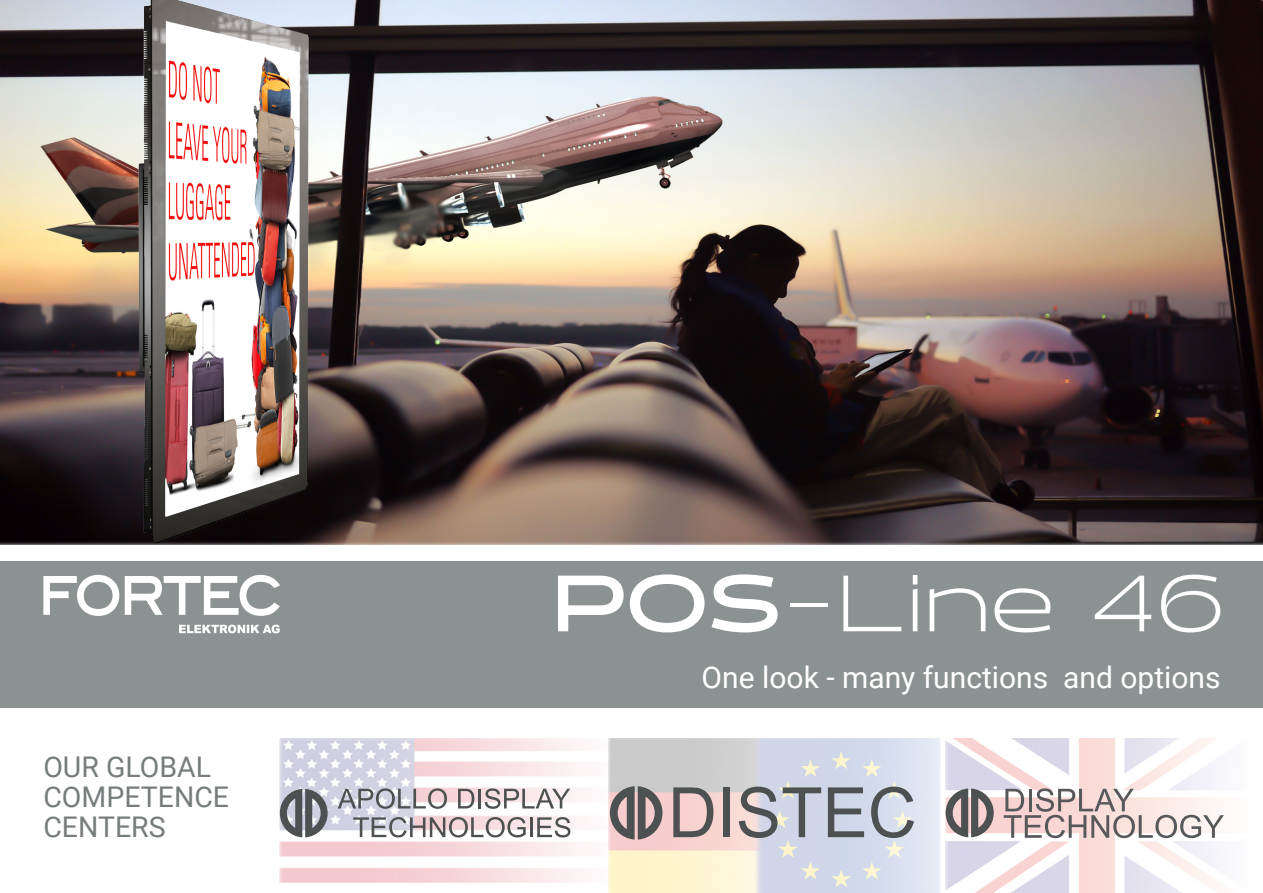
<style>
.page{position:relative;width:1263px;height:893px;background:#fff}
.page>*{position:absolute;margin:0;border:0;box-sizing:border-box;transform-origin:0 0}
.t1{font:300 79.5px "Halogen";color:#fff}
.t2{font:30px "Roboto";color:#fff}
.t3{font:28.5px "Roboto";color:#777c7d}
.s1{font-weight:700}
</style>
<div class="page">
<div style="left:0;top:561px;width:1263px;height:146px;background:#8c9191"></div>
<svg style="left:179px;top:625px;width:101px;height:8px"></svg>
<svg style="left:43px;top:575px;width:237px;height:41px"></svg>
<img style="left:279px;top:739px;width:941px;height:154px">
<svg style="left:1004px;top:788px;width:220px;height:50px"></svg>
<svg style="left:946px;top:788px;width:48px;height:49px"></svg>
<svg style="left:338px;top:788px;width:109px;height:21px"></svg>
<svg style="left:458px;top:789px;width:16px;height:19px"></svg>
<hr style="left:478px;top:789px;width:3px;height:19px;background:#4e5151">
<svg style="left:485px;top:788px;width:85px;height:21px"></svg>
<svg style="left:353px;top:817px;width:173px;height:20px"></svg>
<hr style="left:530px;top:817px;width:3px;height:20px;background:#4e5151">
<svg style="left:537px;top:817px;width:33px;height:20px"></svg>
<svg style="left:280px;top:789px;width:48px;height:48px"></svg>
<svg style="left:610px;top:786px;width:52px;height:53px"></svg>
<svg style="left:673px;top:787px;width:40px;height:50px"></svg>
<div style="left:723px;top:787px;width:7px;height:50px;background:#4e5151"></div>
<svg style="left:739px;top:787px;width:38px;height:51px"></svg>
<svg style="left:783px;top:787px;width:38px;height:50px"></svg>
<svg style="left:828px;top:787px;width:36px;height:50px"></svg>
<svg style="left:871px;top:787px;width:43px;height:51px"></svg>
<img style="left:0;top:0;width:1263px;height:544px">
<img style="left:121px;top:0;width:204px;height:545px">
<p class="t3" style="left:43px;top:747px;width:169px">OUR GLOBAL</p>
<p class="t3" style="left:43px;top:777px;width:187px">COMPETENCE</p>
<p class="t3" style="left:43px;top:807px;width:124px">CENTERS</p>
<p class="t1" style="left:553px;top:555px;width:673px"><span class="s1">POS</span>-Line 46</p>
<p class="t2" style="left:702px;top:656px;width:520px">One look - many functions and options</p>
</div>
